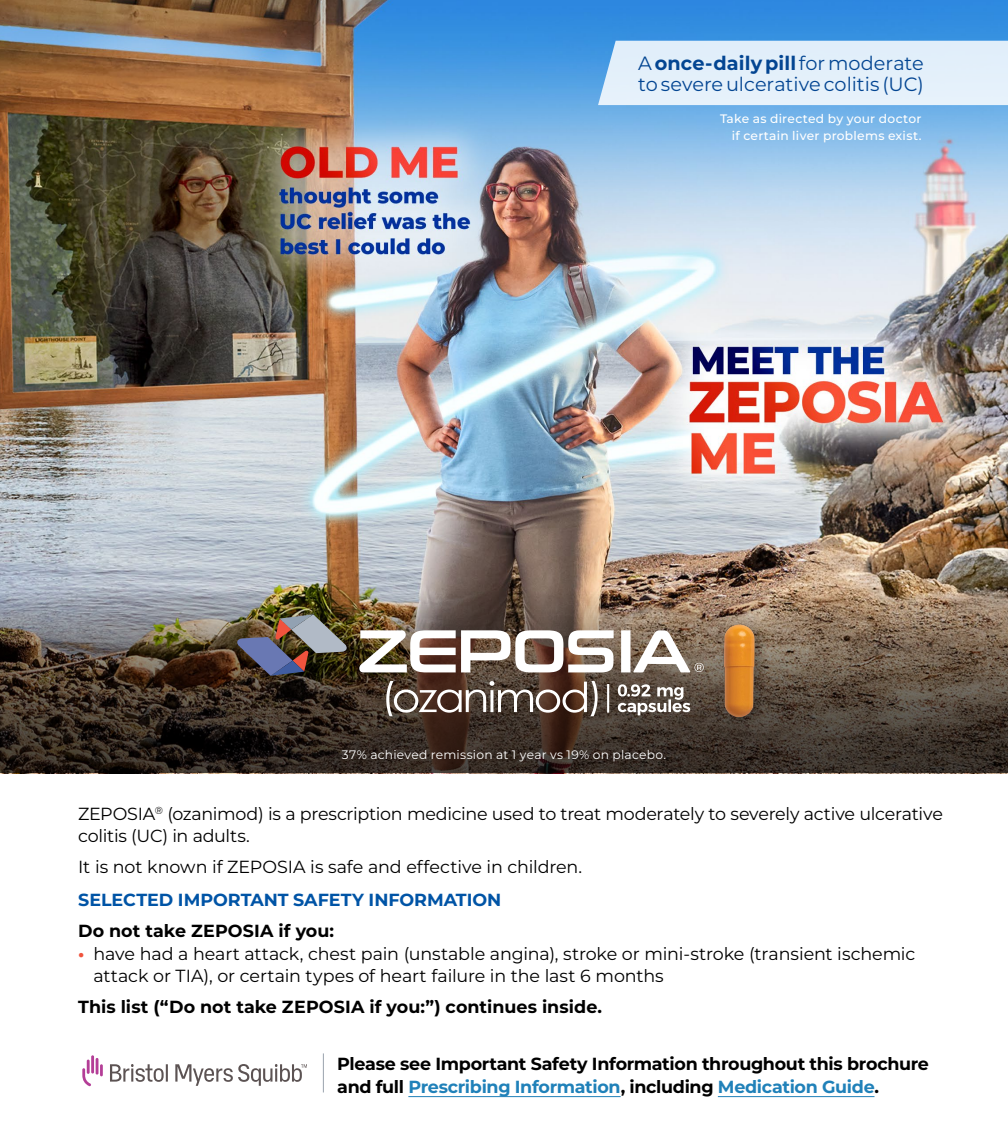
<style>
.page{position:relative;width:1008px;height:1134px;background:#fff}
.page>*{position:absolute;margin:0;border:0;box-sizing:border-box;transform-origin:0 0}
.t1{font:19.25px/21px "Montserrat";color:#034592}
.t2{font:17.5px/22.8px "Montserrat";letter-spacing:-.01em;color:#000}
.t3{font:700 17.5px/22.8px "Montserrat";letter-spacing:-.015em;color:#000}
.t4{font:700 17.5px "Montserrat";letter-spacing:.005em;color:#000}
.t5{font:700 17.5px "Montserrat";color:#0054a6}
.t6{font:500 12.25px/16.6px "Montserrat";letter-spacing:.02em;color:#fff;text-align:right}
.t7{font:12.25px "Montserrat";letter-spacing:.02em;color:#fff}
.s1{font-weight:700}
.s2{font-weight:700;color:#f0533d}
.s3{color:#2081b9}
</style>
<div class="page">
<img style="left:0;top:0;width:1008px;height:590px">
<img style="left:0;top:590px;width:1008px;height:183px">
<hr style="left:408px;top:1096px;width:213px;height:1px;background:#2081b9">
<hr style="left:718px;top:1096px;width:157px;height:1px;background:#2081b9">
<svg style="left:82px;top:1055px;width:21px;height:31px"></svg>
<svg style="left:110px;top:1064px;width:197px;height:22px"></svg>
<hr style="left:323px;top:1053px;width:1px;height:39px;background:#99a3ad">
<svg style="left:386px;top:681px;width:304px;height:35px"></svg>
<svg style="left:359px;top:630px;width:345px;height:42px"></svg>
<img style="left:237px;top:614px;width:110px;height:62px">
<img style="left:714px;top:601px;width:51px;height:139px">
<div style="left:598px;top:41px;width:410px;height:64px;background:#e3f0fa"></div>
<p class="t1" style="left:638px;top:52px;width:287px">A <span class="s1">once-daily pill</span> for moderate to severe ulcerative colitis (UC)</p>
<p class="t6" style="left:720px;top:110px;width:203px">Take as directed by your doctor if certain liver problems exist.</p>
<p class="t7" style="left:342px;top:746px;width:326px">37% achieved remission at 1 year vs 19% on placebo.</p>
<p class="t2" style="left:78px;top:802px;width:866px">ZEPOSIA<sup>®</sup> (ozanimod) is a prescription medicine used to treat moderately to severely active ulcerative colitis (UC) in adults.</p>
<p class="t2" style="left:78px;top:855px;width:506px">It is not known if ZEPOSIA is safe and effective in children.</p>
<p class="t5" style="left:78px;top:888px;width:425px">SELECTED IMPORTANT SAFETY INFORMATION</p>
<p class="t4" style="left:78px;top:919px;width:258px">Do not take ZEPOSIA if you:</p>
<p class="t2" style="left:94px;top:942px;width:823px;text-indent:-15px"><span class="s2">•</span> have had a heart attack, chest pain (unstable angina), stroke or mini-stroke (transient ischemic attack or TIA), or certain types of heart failure in the last 6 months</p>
<p class="t4" style="left:78px;top:995px;width:525px">This list (“Do not take ZEPOSIA if you:”) continues inside.</p>
<p class="t3" style="left:337px;top:1052px;width:593px">Please see Important Safety Information throughout this brochure and full <span class="s3">Prescribing Information</span>, including <span class="s3">Medication Guide</span>.</p>
</div>
